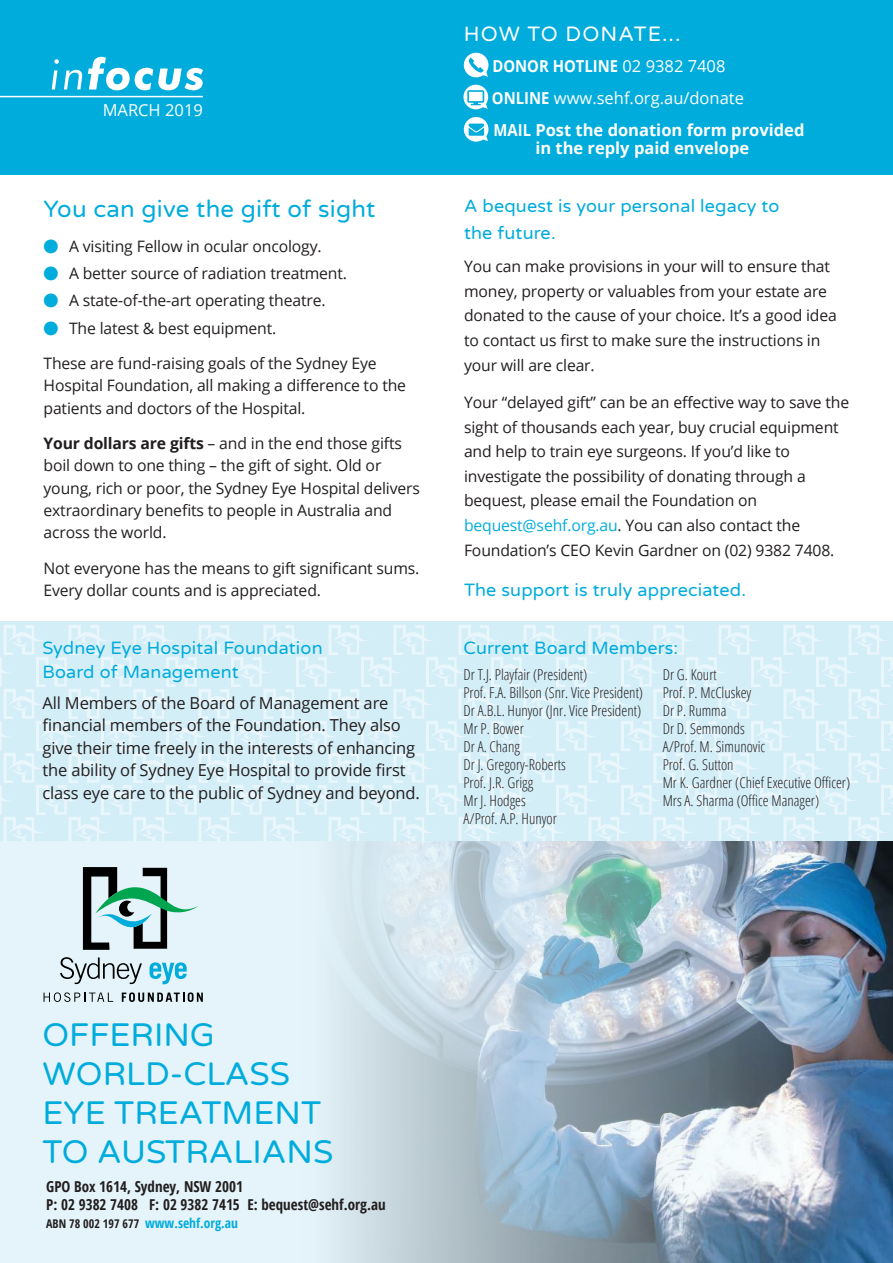
<style>
.page{position:relative;width:893px;height:1263px;background:#fff}
.page>*{position:absolute;margin:0;border:0;box-sizing:border-box;transform-origin:0 0}
.t1{font:33px/39px "Varela Round";color:#00acdc}
.t2{font:24px "Varela Round";letter-spacing:.01em;color:#00acdc}
.t3{font:21px "Varela Round";letter-spacing:.05em;color:#fff}
.t4{font:18px/24px "Varela Round";letter-spacing:.01em;color:#00acdc}
.t5{font:16.5px/22.5px "Open Sans";letter-spacing:-.01em;color:#221e1f}
.t6{font:700 16.5px/18px "Open Sans";color:#fff;scale:.9 1}
.t7{font:16.5px "Open Sans";color:#fff}
.t8{font:15.75px/24.6px "Open Sans";letter-spacing:-.01em;color:#221e1f}
.t9{font:300 condensed 15px/18px "Open Sans";color:#221e1f}
.t10{font:700 condensed 15px/18px "Open Sans";color:#221e1f}
.t11{font:700 condensed 13.5px "Open Sans";color:#00acdc}
.s1{font-weight:700}
.s2{font-weight:400}
.s3{color:#00acdc}
.s4{font-size:12px;color:#221e1f}
</style>
<div class="page">
<div style="left:0;top:839px;width:893px;height:424px;background:#e4f4fa"></div>
<img style="left:302px;top:840px;width:591px;height:423px">
<svg style="left:60px;top:957px;width:82px;height:27px"></svg>
<svg style="left:150px;top:962px;width:37px;height:22px"></svg>
<svg style="left:44px;top:992px;width:69px;height:10px"></svg>
<svg style="left:122px;top:992px;width:81px;height:10px"></svg>
<svg style="left:83px;top:867px;width:115px;height:83px"></svg>
<svg style="left:0;top:625px;width:893px;height:215px;fill:#d4eef8"></svg>
<div style="left:0;top:0;width:893px;height:174px;background:#00acdc"></div>
<svg style="left:464px;top:53px;width:24px;height:24px"></svg>
<svg style="left:464px;top:117px;width:24px;height:25px"></svg>
<svg style="left:463px;top:85px;width:25px;height:24px"></svg>
<div style="left:469px;top:92px;width:14px;height:9px;background:#fff"></div>
<hr style="left:0;top:96px;width:203px;height:1px;background:#fff">
<svg style="left:52px;top:59px;width:30px;height:30px"></svg>
<svg style="left:88px;top:57px;width:115px;height:33px"></svg>
<p class="t7" style="left:103px;top:103px;width:102px">MARCH 2019</p>
<h2 class="t2" style="left:44px;top:199px;width:333px">You can give the gift of sight</h2>
<p class="t8" style="left:69px;top:235px;width:279px;line-height:26.7px">A visiting Fellow in ocular oncology.<br>A better source of radiation treatment.<br>A state-of-the-art operating theatre.</p>
<p class="t8" style="left:69px;top:317px;width:209px">The latest &amp; best equipment.</p>
<p class="t8" style="left:44px;top:353px;width:364px;line-height:22.4px">These are fund-raising goals of the Sydney Eye<br>Hospital Foundation, all making a difference to the patients and doctors of the Hospital.</p>
<p class="t8" style="left:44px;top:433px;width:378px;line-height:22.4px"><span class="s1">Your dollars are gifts</span> – and in the end those gifts boil down to one thing – the gift of sight. Old or young, rich or poor, the Sydney Eye Hospital delivers extraordinary benefits to people in Australia and across the world.</p>
<p class="t8" style="left:44px;top:556px;width:377px;line-height:22.4px">Not everyone has the means to gift significant sums.<br>Every dollar counts and is appreciated.</p>
<p class="t4" style="left:43px;top:637px;width:282px">Sydney Eye Hospital Foundation<br>Board of Management</p>
<p class="t5" style="left:43px;top:693px;width:379px">All Members of the Board of Management are financial members of the Foundation. They also give their time freely in the interests of enhancing the ability of Sydney Eye Hospital to provide first class eye care to the public of Sydney and beyond.</p>
<h3 class="t3" style="left:464px;top:19px;width:218px">HOW TO DONATE...</h3>
<p class="t6" style="left:492px;top:58px;width:260px">DONOR HOTLINE <span class="s2">02 9382 7408</span></p>
<p class="t7" style="left:492px;top:91px;width:253px"><span class="s1">ONLINE</span> www.sehf.org.au/donate</p>
<p class="t6" style="left:535px;top:123px;width:300px;text-indent:-42px">MAIL Post the donation form provided in the reply paid envelope</p>
<p class="t4" style="left:464px;top:193px;width:317px;line-height:27.6px">A bequest is your personal legacy to the future.</p>
<p class="t8" style="left:464px;top:256px;width:374px">You can make provisions in your will to ensure that money, property or valuables from your estate are donated to the cause of your choice. It’s a good idea to contact us first to make sure the instructions in your will are clear.</p>
<p class="t8" style="left:464px;top:390px;width:387px">Your “delayed gift” can be an effective way to save the sight of thousands each year, buy crucial equipment and help to train eye surgeons. If you’d like to investigate the possibility of donating through a bequest, please email the Foundation on <span class="s3">bequest@sehf.org.au</span>. You can also contact the Foundation’s CEO Kevin Gardner on (02) 9382 7408.</p>
<p class="t4" style="left:464px;top:577px;width:284px">The support is truly appreciated.</p>
<p class="t4" style="left:463px;top:637px;width:216px">Current Board Members:</p>
<p class="t9" style="left:463px;top:667px;width:181px">Dr T.J. Playfair (President)<br>Prof. F.A. Billson (Snr. Vice President)<br>Dr A.B.L. Hunyor (Jnr. Vice President)<br>Mr P. Bower<br>Dr A. Chang<br>Dr J. Gregory-Roberts<br>Prof. J.R. Grigg<br>Mr J. Hodges<br>A/Prof. A.P. Hunyor</p>
<p class="t9" style="left:663px;top:667px;width:189px">Dr G. Kourt<br>Prof. P. McCluskey<br>Dr P. Rumma<br>Dr D. Semmonds<br>A/Prof. M. Simunovic<br>Prof. G. Sutton<br>Mr K. Gardner (Chief Executive Officer)<br>Mrs A. Sharma (Office Manager)</p>
<h1 class="t1" style="left:43px;top:1018px;width:292px">OFFERING<br>WORLD‑CLASS<br>EYE TREATMENT<br>TO AUSTRALIANS</h1>
<p class="t10" style="left:46px;top:1177px;width:341px">GPO Box 1614, Sydney, NSW 2001<br>P: 02 9382 7408 F: 02 9382 7415 E: bequest@sehf.org.au</p>
<p class="t11" style="left:46px;top:1213px;width:193px"><span class="s4">ABN 78 002 197 677</span> www.sehf.org.au</p>
</div>
